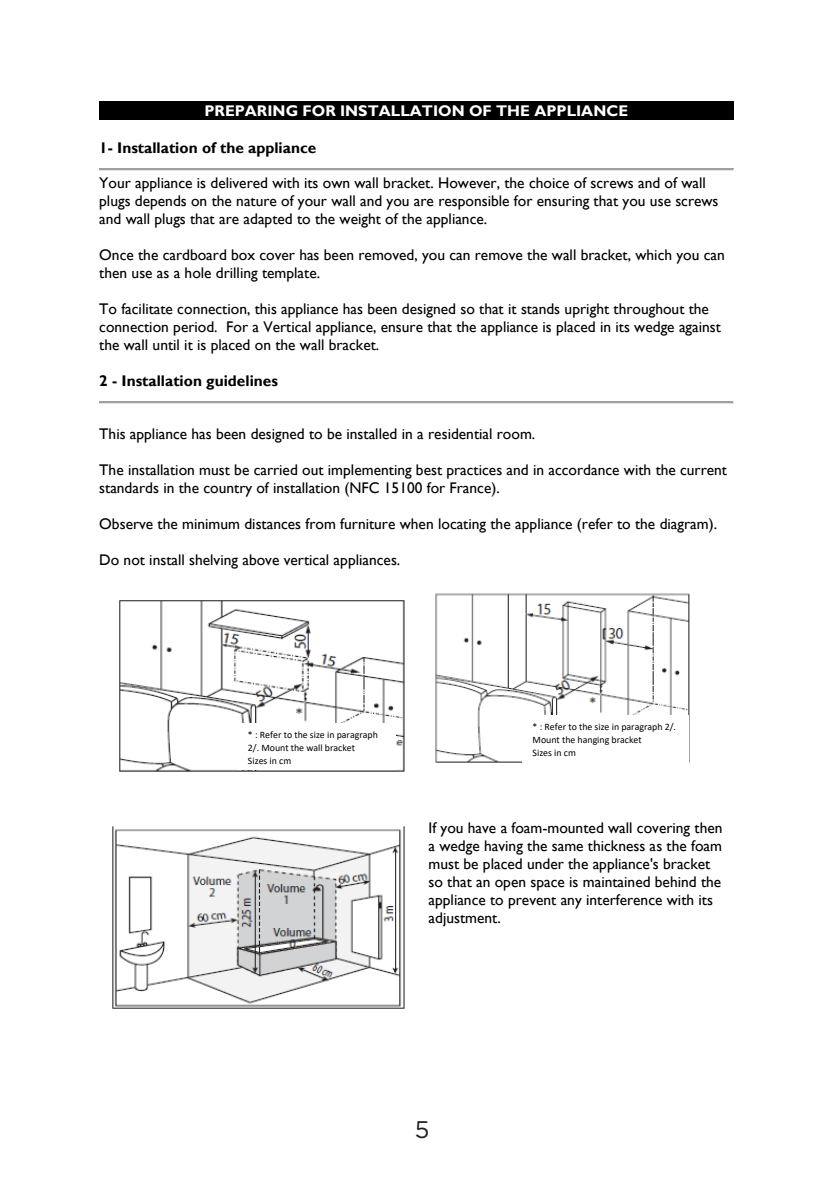
<style>
.page{position:relative;width:840px;height:1191px;background:#fff}
.page>*{position:absolute;margin:0;border:0;box-sizing:border-box;transform-origin:0 0}
.t1{font:24px "Gotham";color:#231f20}
.t2{font:15.4px/18px "Gill Sans";color:#000}
.t3{font:700 15.4px "Gill Sans";color:#000}
.t4{font:700 15.4px "Gill Sans";color:#fff}
.t5{font:15.4px/20.4px "Calibri";color:#000}
.t6{font:9.8px/13px "Calibri";color:#000}
</style>
<div class="page">
<div style="left:100px;top:102px;width:632px;height:18px;background:#000"></div>
<hr style="left:100px;top:101px;width:632px;height:1px;background:#000">
<svg style="left:99px;top:101px;width:1px;height:19px"></svg>
<hr style="left:100px;top:120px;width:632px;height:1px;background:#000">
<svg style="left:732px;top:101px;width:1px;height:19px"></svg>
<hr style="left:99px;top:168px;width:634px;height:3px;background:#a0a0a0">
<hr style="left:99px;top:170px;width:634px;height:1px;background:#e3e3e3">
<hr style="left:99px;top:401px;width:634px;height:2px;background:#a0a0a0">
<hr style="left:99px;top:403px;width:634px;height:1px;background:#e3e3e3">
<img style="left:112px;top:826px;width:293px;height:183px">
<img style="left:119px;top:600px;width:286px;height:172px">
<div style="left:237px;top:723px;width:158px;height:46px;background:#fff"></div>
<img style="left:435px;top:593px;width:255px;height:170px">
<div style="left:521px;top:715px;width:167px;height:47px;background:#fff"></div>
<p class="t4" style="left:204px;top:102px;width:425px">PREPARING FOR INSTALLATION OF THE APPLIANCE</p>
<p class="t3" style="left:99px;top:138px;width:218px">1- Installation of the appliance</p>
<p class="t2" style="left:99px;top:174px;width:620px">Your appliance is delivered with its own wall bracket. However, the choice of screws and of wall plugs depends on the nature of your wall and you are responsible for ensuring that you use screws and wall plugs that are adapted to the weight of the appliance.</p>
<p class="t2" style="left:99px;top:246px;width:626px">Once the cardboard box cover has been removed, you can remove the wall bracket, which you can then use as a hole drilling template.</p>
<p class="t2" style="left:99px;top:300px;width:623px">To facilitate connection, this appliance has been designed so that it stands upright throughout the connection period. For a Vertical appliance, ensure that the appliance is placed in its wedge against the wall until it is placed on the wall bracket.</p>
<p class="t3" style="left:99px;top:371px;width:180px">2 - Installation guidelines</p>
<p class="t2" style="left:99px;top:425px;width:437px">This appliance has been designed to be installed in a residential room.</p>
<p class="t2" style="left:99px;top:461px;width:629px">The installation must be carried out implementing best practices and in accordance with the current standards in the country of installation (NFC 15100 for France).</p>
<p class="t2" style="left:99px;top:515px;width:619px">Observe the minimum distances from furniture when locating the appliance (refer to the diagram).</p>
<p class="t2" style="left:99px;top:551px;width:302px">Do not install shelving above vertical appliances.</p>
<p class="t6" style="left:248px;top:728px;width:131px">* : Refer to the size in paragraph<br>2/. Mount the wall bracket<br>Sizes in cm</p>
<p class="t6" style="left:532px;top:720px;width:145px">* : Refer to the size in paragraph 2/.<br>Mount the hanging bracket<br>Sizes in cm</p>
<p class="t5" style="left:285px;top:719px;width:53px">reader’s attentio</p>
<p class="t2" style="left:428px;top:819px;width:295px">If you have a foam-mounted wall covering then a wedge having the same thickness as the foam must be placed under the appliance's bracket so that an open space is maintained behind the appliance to prevent any interference with its adjustment.</p>
<h1 class="t1" style="left:414px;top:1114px;width:16px">5</h1>
</div>
